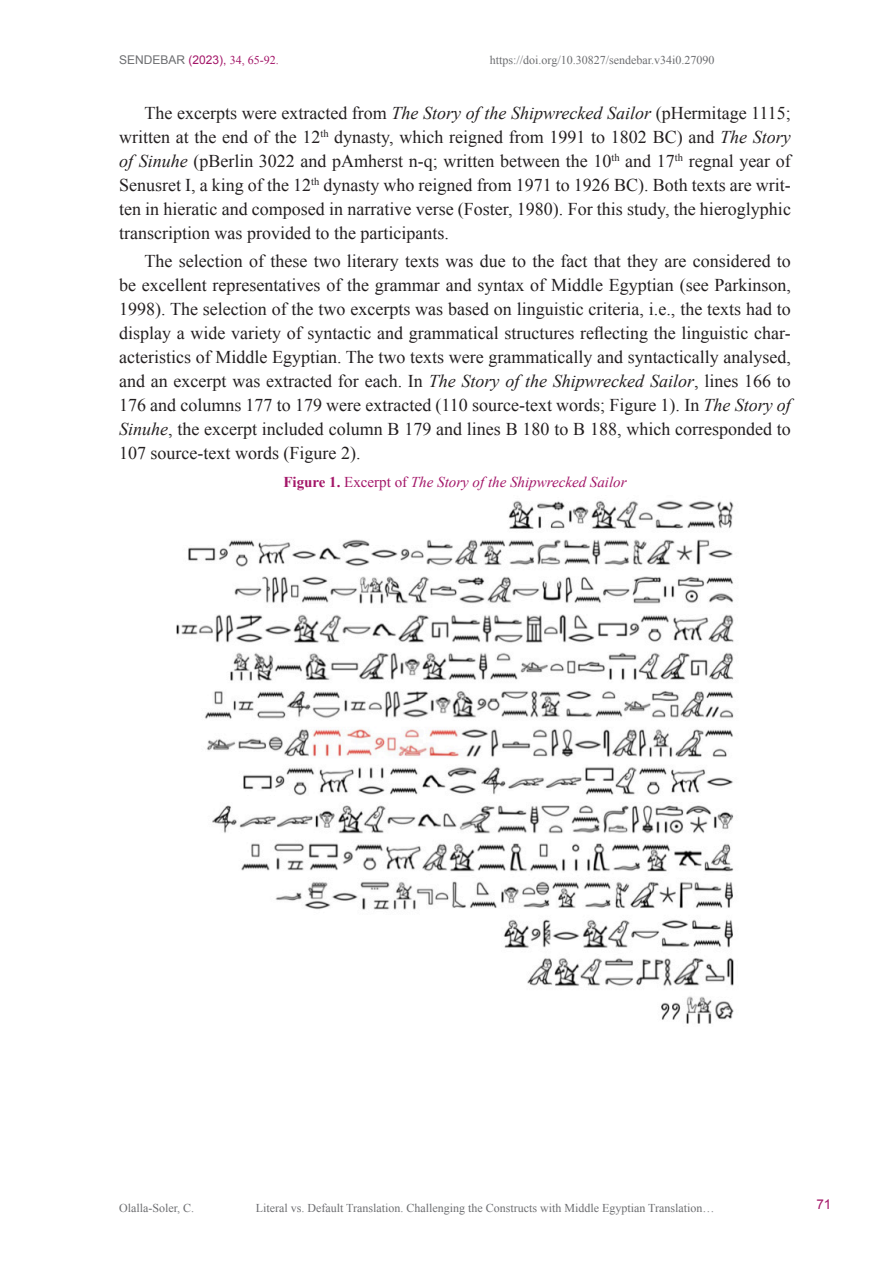
<style>
.page{position:relative;width:893px;height:1263px;background:#fff}
.page>*{position:absolute;margin:0;border:0;box-sizing:border-box;transform-origin:0 0}
.t1{font:18px/24px "Times New Roman";color:#231f20;text-align:justify}
.sps_figur_titulo{font:italic 15px "Times New Roman";color:#a31668}
.t2{font:13.5px "Arial";color:#a31668}
.t3{font:12px "Times New Roman";color:#6c6d70}
.t4{font:12px "Times New Roman";color:#a31668}
.s1{font-family:"Arial";color:#6c6d70}
.s2{font-family:"Arial"}
.s3{font-style:italic}
.s4{font-weight:700;font-style:normal}
.s5{font-style:normal}
</style>
<div class="page">
<img style="left:176px;top:500px;width:558px;height:524px">
<p class="t4" style="left:119px;top:52px;width:161px"><span class="s1">SENDEBAR</span> <span class="s2">(2023),</span> 34, 65-92.</p>
<p class="t3" style="left:490px;top:52px;width:226px">https://doi.org/10.30827/sendebar.v34i0.27090</p>
<p class="t1" style="left:119px;top:100px;width:673px;text-indent:26px">The excerpts were extracted from <span class="s3">The Story of the Shipwrecked Sailor</span> (pHermitage 1115; written at the end of the 12<sup>th</sup> dynasty, which reigned from 1991 to 1802 BC) and <span class="s3">The Story of Sinuhe</span> (pBerlin 3022 and pAmherst n-q; written between the 10<sup>th</sup> and 17<sup>th</sup> regnal year of Senusret I, a king of the 12<sup>th</sup> dynasty who reigned from 1971 to 1926 BC). Both texts are writ&shy;ten in hieratic and composed in narrative verse (Foster, 1980). For this study, the hieroglyphic transcription was provided to the participants.</p>
<p class="t1" style="left:119px;top:249px;width:673px;text-indent:26px">The selection of these two literary texts was due to the fact that they are considered to be excellent representatives of the grammar and syntax of Middle Egyptian (see Parkinson, 1998). The selection of the two excerpts was based on linguistic criteria, i.e., the texts had to display a wide variety of syntactic and grammatical structures reflecting the linguistic char&shy;acteristics of Middle Egyptian. The two texts were grammatically and syntactically analysed, and an excerpt was extracted for each. In <span class="s3">The Story of the Shipwrecked Sailor</span>, lines 166 to 176 and columns 177 to 179 were extracted (110 source-text words; Figure 1). In <span class="s3">The Story of Sinuhe</span>, the excerpt included column B 179 and lines B 180 to B 188, which corresponded to 107 source-text words (Figure 2).</p>
<p class="sps_figur_titulo" style="left:283px;top:471px;width:345px"><span class="s4">Figure 1.</span> <span class="s5">Excerpt of</span> The Story of the Shipwrecked Sailor</p>
<p class="t3" style="left:119px;top:1200px;width:77px">Olalla-Soler, C.</p>
<p class="t3" style="left:256px;top:1200px;width:460px">Literal vs. Default Translation. Challenging the Constructs with Middle Egyptian Translation…</p>
<p class="t2" style="left:816px;top:1195px;width:17px">71</p>
</div>
